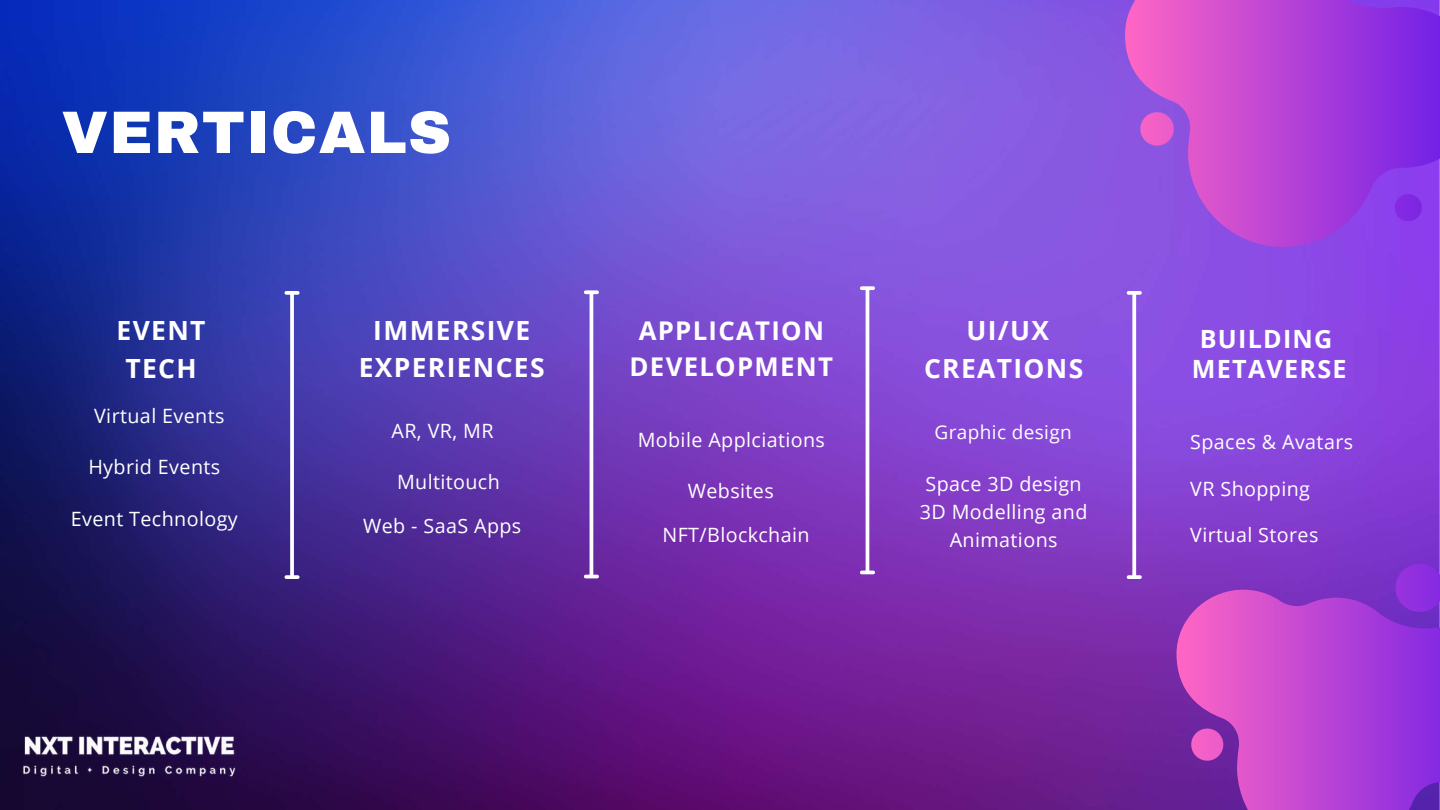
<style>
.page{position:relative;width:1440px;height:810px;background:#fff}
.page>*{position:absolute;margin:0;border:0;box-sizing:border-box;transform-origin:0 0}
.t1{font:900 60px "Archivo";letter-spacing:.02em;color:#fff}
.t2{font:700 26.5px/37.4px "Open Sans";letter-spacing:.05em;color:#fff;text-align:center}
.t3{font:700 25.8px/36.6px "Open Sans";letter-spacing:.05em;color:#fff;text-align:center}
.t4{font:700 25.1px/29.6px "Open Sans";letter-spacing:.05em;color:#fff;text-align:center}
.t5{font:19.7px/28px "Open Sans";letter-spacing:.02em;color:#fff;text-align:center}
.t6{font:19px "Open Sans";letter-spacing:.02em;color:#fff}
</style>
<div class="page">
<img style="left:0;top:0;width:1440px;height:810px">
<img style="left:0;top:707px;width:259px;height:103px">
<svg style="left:290px;top:295px;width:4px;height:280px"></svg>
<svg style="left:285px;top:575px;width:15px;height:4px"></svg>
<svg style="left:285px;top:291px;width:15px;height:4px"></svg>
<hr style="left:590px;top:293px;width:3px;height:283px;background:#fff">
<svg style="left:584px;top:575px;width:15px;height:3px"></svg>
<svg style="left:584px;top:290px;width:15px;height:4px"></svg>
<hr style="left:866px;top:289px;width:3px;height:283px;background:#fff">
<svg style="left:860px;top:571px;width:15px;height:3px"></svg>
<svg style="left:860px;top:286px;width:15px;height:4px"></svg>
<svg style="left:1132px;top:295px;width:4px;height:280px"></svg>
<svg style="left:1127px;top:575px;width:15px;height:4px"></svg>
<svg style="left:1127px;top:291px;width:15px;height:4px"></svg>
<svg style="left:1177px;top:589px;width:263px;height:221px;background:#af40cc"></svg>
<svg style="left:1396px;top:564px;width:44px;height:48px;background:#8a2fdb"></svg>
<svg style="left:1436px;top:807px;width:4px;height:3px"></svg>
<svg style="left:1191px;top:729px;width:32px;height:32px"></svg>
<svg style="left:1125px;top:0;width:315px;height:249px;background:#aa43d9"></svg>
<svg style="left:1395px;top:194px;width:27px;height:27px"></svg>
<svg style="left:1140px;top:112px;width:34px;height:34px"></svg>
<h1 class="t1" style="left:62px;top:100px;width:391px">VERTICALS</h1>
<h2 class="t2" style="left:117px;top:311px;width:90px">EVENT<br>TECH</h2>
<p class="t5" style="left:94px;top:401px;width:132px">Virtual Events</p>
<p class="t5" style="left:88px;top:452px;width:133px">Hybrid Events</p>
<p class="t5" style="left:71px;top:505px;width:169px">Event Technology</p>
<h2 class="t2" style="left:359px;top:311px;width:187px">IMMERSIVE<br>EXPERIENCES</h2>
<h3 class="t3" style="left:630px;top:311px;width:205px">APPLICATION<br>DEVELOPMENT</h3>
<h2 class="t2" style="left:924px;top:311px;width:161px">UI/UX<br>CREATIONS</h2>
<p class="t4" style="left:1192px;top:324px;width:156px">BUILDING<br>METAVERSE</p>
<p class="t5" style="left:392px;top:416px;width:104px">AR, VR, MR</p>
<p class="t5" style="left:638px;top:425px;width:189px">Mobile Applciations</p>
<p class="t6" style="left:935px;top:419px;width:139px">Graphic design</p>
<p class="t5" style="left:397px;top:467px;width:104px">Multitouch</p>
<p class="t5" style="left:1190px;top:427px;width:164px">Spaces &amp; Avatars</p>
<p class="t5" style="left:1190px;top:474px;width:121px">VR Shopping</p>
<p class="t5" style="left:688px;top:476px;width:87px">Websites</p>
<p class="t5" style="left:920px;top:470px;width:169px">Space 3D design<br>3D Modelling and<br>Animations</p>
<p class="t5" style="left:363px;top:512px;width:160px">Web - SaaS Apps</p>
<p class="t5" style="left:662px;top:521px;width:149px">NFT/Blockchain</p>
<p class="t5" style="left:1190px;top:521px;width:130px">Virtual Stores</p>
</div>
